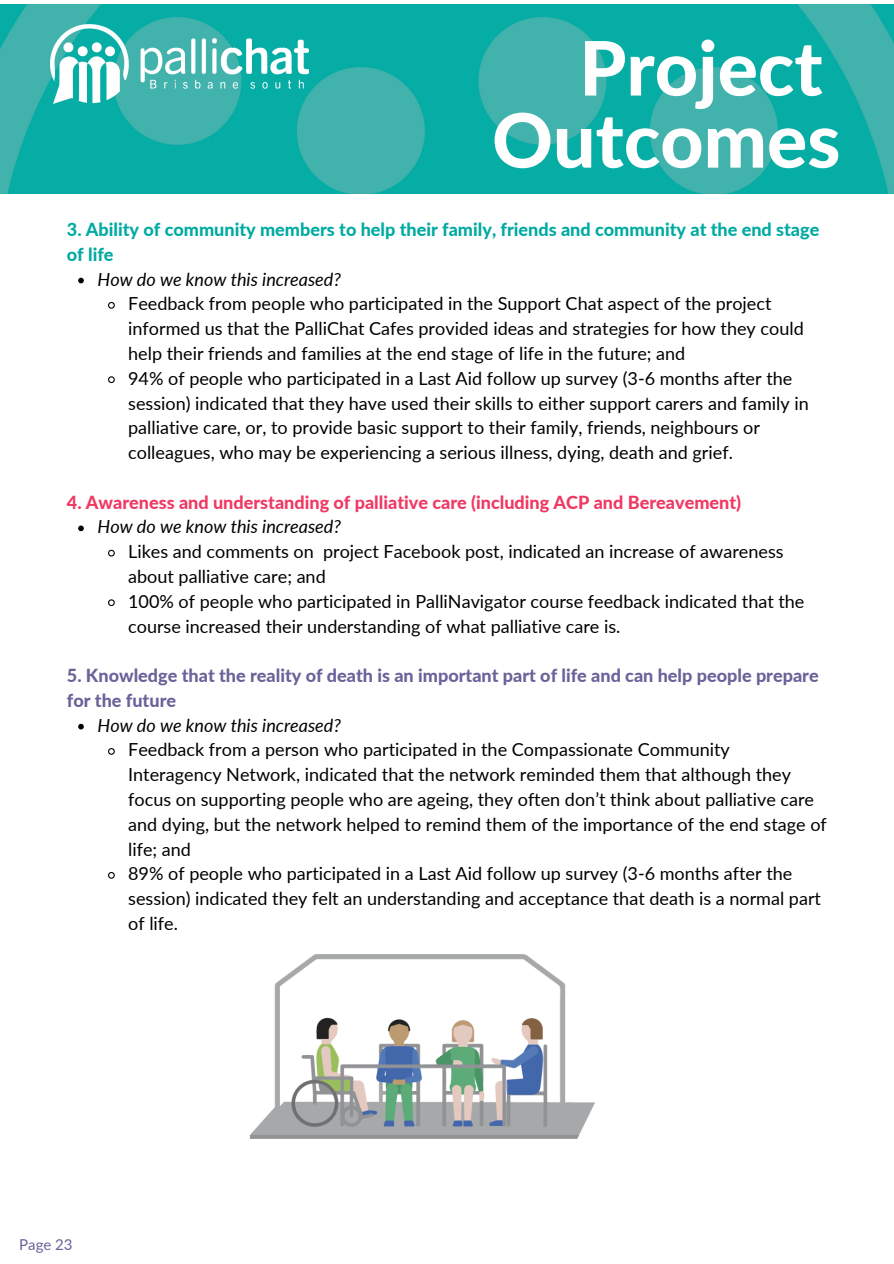
<style>
.page{position:relative;width:894px;height:1264px;background:#fff}
.page>*{position:absolute;margin:0;border:0;box-sizing:border-box;transform-origin:0 0}
.t1{font:800 75px/72px "Lato";color:#fff;text-align:right}
.t2{font:18px/24.8px "Lato";color:#000}
.t3{font:800 18px/24.8px "Lato";color:#6a6299}
.t4{font:800 18px/24.8px "Lato";color:#00aaa2}
.t5{font:italic 18px "Lato";color:#000}
.t6{font:800 18px "Lato";color:#ef3963}
.t7{font:15px "Lato";color:#6a6299}
</style>
<div class="page">
<svg style="left:78px;top:278px;width:6px;height:5px"></svg>
<svg style="left:108px;top:302px;width:7px;height:7px"></svg>
<svg style="left:108px;top:376px;width:7px;height:8px"></svg>
<svg style="left:78px;top:525px;width:6px;height:6px"></svg>
<svg style="left:108px;top:549px;width:7px;height:8px"></svg>
<svg style="left:108px;top:599px;width:7px;height:8px"></svg>
<svg style="left:78px;top:723px;width:6px;height:6px"></svg>
<svg style="left:108px;top:748px;width:7px;height:7px"></svg>
<svg style="left:108px;top:872px;width:7px;height:7px"></svg>
<img style="left:249px;top:954px;width:346px;height:185px">
<img style="left:0;top:4px;width:893px;height:190px">
<img style="left:51px;top:25px;width:257px;height:79px">
<h1 class="t1" style="left:492px;top:30px;width:350px">Project<br>Outcomes</h1>
<p class="t4" style="left:67px;top:217px;width:753px">3. Ability of community members to help their family, friends and community at the end stage of life</p>
<p class="t5" style="left:97px;top:268px;width:245px">How do we know this increased?</p>
<p class="t2" style="left:128px;top:291px;width:682px">Feedback from people who participated in the Support Chat aspect of the project informed us that the PalliChat Cafes provided ideas and strategies for how they could help their friends and families at the end stage of life in the future; and<br>94% of people who participated in a Last Aid follow up survey (3-6 months after the session) indicated that they have used their skills to either support carers and family in palliative care, or, to provide basic support to their family, friends, neighbours or colleagues, who may be experiencing a serious illness, dying, death and grief.</p>
<p class="t6" style="left:67px;top:491px;width:675px">4. Awareness and understanding of palliative care (including ACP and Bereavement)</p>
<p class="t5" style="left:97px;top:515px;width:245px">How do we know this increased?</p>
<p class="t2" style="left:128px;top:539px;width:677px">Likes and comments on project Facebook post, indicated an increase of awareness about palliative care; and<br>100% of people who participated in PalliNavigator course feedback indicated that the course increased their understanding of what palliative care is.</p>
<p class="t3" style="left:67px;top:662px;width:753px">5. Knowledge that the reality of death is an important part of life and can help people prepare for the future</p>
<p class="t5" style="left:97px;top:714px;width:245px">How do we know this increased?</p>
<p class="t2" style="left:128px;top:737px;width:700px">Feedback from a person who participated in the Compassionate Community Interagency Network, indicated that the network reminded them that although they focus on supporting people who are ageing, they often don’t think about palliative care and dying, but the network helped to remind them of the importance of the end stage of life; and<br>89% of people who participated in a Last Aid follow up survey (3-6 months after the session) indicated they felt an understanding and acceptance that death is a normal part of life.</p>
<p class="t7" style="left:19px;top:1234px;width:55px">Page 23</p>
</div>
